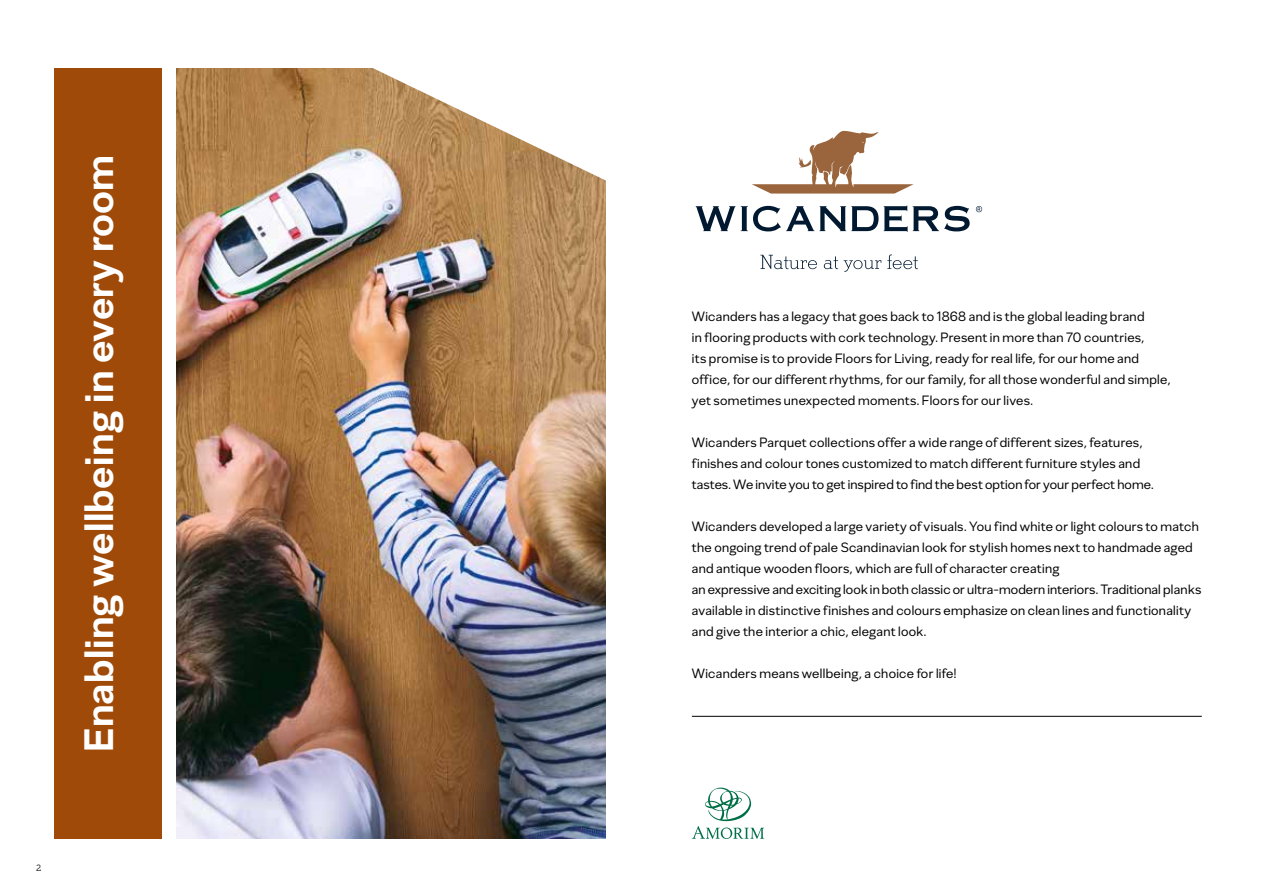
<style>
.page{position:relative;width:1263px;height:893px;background:#fff}
.page>*{position:absolute;margin:0;border:0;box-sizing:border-box;transform-origin:0 0}
.t1{font:700 40.95px "Amorim Sans";letter-spacing:.01em;color:#fff}
.t2{font:13.5px/21px "Amorim Sans";letter-spacing:.025em;color:#000}
.t3{font:9px "Museo Slab 300";color:#000}
</style>
<div class="page">
<img style="left:177px;top:68px;width:429px;height:771px">
<div style="left:54px;top:68px;width:108px;height:771px;background:#9f4a09"></div>
<img style="left:232px;top:68px;width:464px;height:226px">
<svg style="left:692px;top:788px;width:72px;height:51px"></svg>
<hr style="left:692px;top:716px;width:510px;height:1px;background:#000">
<svg style="left:760px;top:254px;width:158px;height:18px"></svg>
<svg style="left:976px;top:206px;width:6px;height:6px"></svg>
<svg style="left:752px;top:131px;width:162px;height:63px"></svg>
<svg style="left:696px;top:205px;width:274px;height:27px"></svg>
<h1 class="t1" style="left:73px;top:752px;width:599px;rotate:-90deg">Enabling wellbeing in every room</h1>
<p class="t3" style="left:36px;top:863px;width:7px">2</p>
<p class="t2" style="left:692px;top:305px;width:480px">Wicanders has a legacy that goes back to 1868 and is the global leading brand<br>in flooring products with cork technology. Present in more than 70 countries,<br>its promise is to provide Floors for Living, ready for real life, for our home and office, for our different rhythms, for our family, for all those wonderful and simple, yet sometimes unexpected moments. Floors for our lives.</p>
<p class="t2" style="left:692px;top:431px;width:463px">Wicanders Parquet collections offer a wide range of different sizes, features, finishes and colour tones customized to match different furniture styles and tastes. We invite you to get inspired to find the best option for your perfect home.</p>
<p class="t2" style="left:692px;top:515px;width:511px">Wicanders developed a large variety of visuals. You find white or light colours to match the ongoing trend of pale Scandinavian look for stylish homes next to handmade aged and antique wooden floors, which are full of character creating<br>an expressive and exciting look in both classic or ultra-modern interiors. Traditional planks available in distinctive finishes and colours emphasize on clean lines and functionality and give the interior a chic, elegant look.</p>
<p class="t2" style="left:692px;top:662px;width:266px">Wicanders means wellbeing, a choice for life!</p>
</div>
